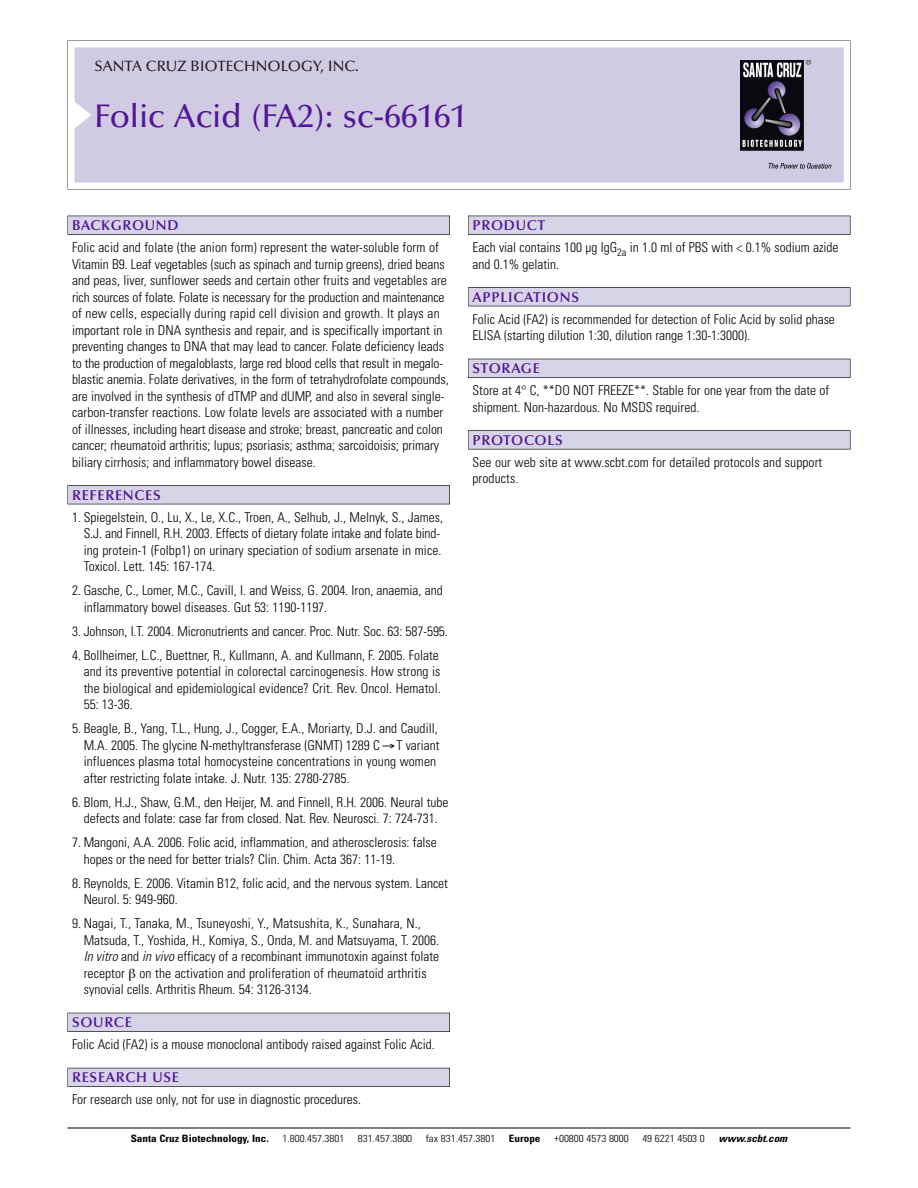
<style>
.page{position:relative;width:918px;height:1188px;background:#fff}
.page>*{position:absolute;margin:0;border:0;box-sizing:border-box;transform-origin:0 0}
.t1{font:500 33px "Optima";color:#511695}
.t2{font:500 15px "Optima";color:#231f20}
.t3{font:600 14.25px "Optima";letter-spacing:.05em;color:#511695}
.t4{font:300 condensed 13.5px/16.5px "Univers";color:#000}
.t5{font:300 condensed 10.2px "Univers";color:#000;scale:1.1 1}
.t6{font:700 condensed 10.2px "Univers";color:#000;scale:1.1 1}
.t7{font:italic 700 condensed 10.2px "Univers";color:#000;scale:1.1 1}
.s1{font-style:italic}
</style>
<div class="page">
<svg style="left:68px;top:40px;width:783px;height:149px"></svg>
<div style="left:74px;top:47px;width:770px;height:135px;background:#d1cae3"></div>
<img style="left:741px;top:60px;width:90px;height:108px">
<div style="left:68px;top:216px;width:382px;height:19px;background:#535256"></div>
<div style="left:68px;top:216px;width:381px;height:18px;background:#d7d4e8"></div>
<div style="left:68px;top:485px;width:382px;height:19px;background:#515155"></div>
<div style="left:68px;top:486px;width:381px;height:18px;background:#d7d4e8"></div>
<div style="left:68px;top:1013px;width:382px;height:19px;background:#515057"></div>
<div style="left:68px;top:1013px;width:381px;height:18px;background:#d7d4e8"></div>
<div style="left:68px;top:1068px;width:382px;height:19px;background:#535259"></div>
<div style="left:68px;top:1068px;width:381px;height:18px;background:#d7d4e8"></div>
<div style="left:468px;top:216px;width:382px;height:19px;background:#535256"></div>
<div style="left:468px;top:216px;width:382px;height:18px;background:#d7d4e8"></div>
<div style="left:468px;top:287px;width:382px;height:19px;background:#515155"></div>
<div style="left:468px;top:288px;width:382px;height:18px;background:#d7d4e8"></div>
<div style="left:468px;top:359px;width:382px;height:19px;background:#515057"></div>
<div style="left:468px;top:359px;width:382px;height:18px;background:#d7d4e8"></div>
<div style="left:468px;top:430px;width:382px;height:19px;background:#575659"></div>
<div style="left:468px;top:431px;width:382px;height:18px;background:#d7d4e8"></div>
<hr style="left:68px;top:1128px;width:782px;height:1px;background:#000">
<p class="t2" style="left:94px;top:60px;width:266px">SANTA CRUZ BIOTECHNOLOGY, INC.</p>
<p class="t1" style="left:94px;top:102px;width:374px">Folic Acid (FA2): sc-66161</p>
<p class="t3" style="left:72px;top:219px;width:108px">BACKGROUND</p>
<p class="t4" style="left:72px;top:240px;width:378px">Folic acid and folate (the anion form) represent the water-soluble form of Vitamin B9. Leaf vegetables (such as spinach and turnip greens), dried beans and peas, liver, sunflower seeds and certain other fruits and vegetables are rich sources of folate. Folate is necessary for the production and maintenance of new cells, especially during rapid cell division and growth. It plays an important role in DNA synthesis and repair, and is specifically important in preventing changes to DNA that may lead to cancer. Folate deficiency leads to the production of megaloblasts, large red blood cells that result in megalo&shy;blastic anemia. Folate derivatives, in the form of tetrahydrofolate compounds, are involved in the synthesis of dTMP and dUMP, and also in several single&shy;carbon-transfer reactions. Low folate levels are associated with a number of illnesses, including heart disease and stroke; breast, pancreatic and colon cancer; rheumatoid arthritis; lupus; psoriasis; asthma; sarcoidoisis; primary biliary cirrhosis; and inflammatory bowel disease.</p>
<p class="t3" style="left:72px;top:489px;width:90px">REFERENCES</p>
<p class="t4" style="left:84px;top:510px;width:361px;text-indent:-12px">1. Spiegelstein, O., Lu, X., Le, X.C., Troen, A., Selhub, J., Melnyk, S., James, S.J. and Finnell, R.H. 2003. Effects of dietary folate intake and folate bind&shy;ing protein-1 (Folbp1) on urinary speciation of sodium arsenate in mice.<br>Toxicol. Lett. 145: 167-174.</p>
<p class="t4" style="left:84px;top:583px;width:361px;text-indent:-12px">2. Gasche, C., Lomer, M.C., Cavill, I. and Weiss, G. 2004. Iron, anaemia, and inflammatory bowel diseases. Gut 53: 1190-1197.</p>
<p class="t4" style="left:72px;top:624px;width:377px">3. Johnson, I.T. 2004. Micronutrients and cancer. Proc. Nutr. Soc. 63: 587-595.</p>
<p class="t4" style="left:84px;top:648px;width:359px;text-indent:-12px">4. Bollheimer, L.C., Buettner, R., Kullmann, A. and Kullmann, F. 2005. Folate and its preventive potential in colorectal carcinogenesis. How strong is the biological and epidemiological evidence? Crit. Rev. Oncol. Hematol.<br>55: 13-36.</p>
<p class="t4" style="left:84px;top:721px;width:357px;text-indent:-12px">5. Beagle, B., Yang, T.L., Hung, J., Cogger, E.A., Moriarty, D.J. and Caudill, M.A. 2005. The glycine N-methyltransferase (GNMT) 1289 C T variant influences plasma total homocysteine concentrations in young women after restricting folate intake. J. Nutr. 135: 2780-2785.</p>
<p class="t4" style="left:72px;top:795px;width:378px;text-align:center">6. Blom, H.J., Shaw, G.M., den Heijer, M. and Finnell, R.H. 2006. Neural tube defects and folate: case far from closed. Nat. Rev. Neurosci. 7: 724-731.</p>
<p class="t4" style="left:84px;top:835px;width:355px;text-indent:-12px">7. Mangoni, A.A. 2006. Folic acid, inflammation, and atherosclerosis: false hopes or the need for better trials? Clin. Chim. Acta 367: 11-19.</p>
<p class="t4" style="left:84px;top:876px;width:366px;text-indent:-12px">8. Reynolds, E. 2006. Vitamin B12, folic acid, and the nervous system. Lancet<br>Neurol. 5: 949-960.</p>
<p class="t4" style="left:84px;top:916px;width:357px;text-indent:-12px">9. Nagai, T., Tanaka, M., Tsuneyoshi, Y., Matsushita, K., Sunahara, N., Matsuda, T., Yoshida, H., Komiya, S., Onda, M. and Matsuyama, T. 2006.<br><span class="s1">In vitro</span> and <span class="s1">in vivo</span> efficacy of a recombinant immunotoxin against folate receptor on the activation and proliferation of rheumatoid arthritis synovial cells. Arthritis Rheum. 54: 3126-3134.</p>
<p class="t3" style="left:72px;top:1016px;width:61px">SOURCE</p>
<p class="t4" style="left:72px;top:1038px;width:364px">Folic Acid (FA2) is a mouse monoclonal antibody raised against Folic Acid.</p>
<p class="t3" style="left:72px;top:1071px;width:109px">RESEARCH USE</p>
<p class="t4" style="left:72px;top:1093px;width:291px">For research use only, not for use in diagnostic procedures.</p>
<p class="t3" style="left:473px;top:219px;width:74px">PRODUCT</p>
<p class="t4" style="left:473px;top:240px;width:368px">Each vial contains 100 µg IgG<sub>2a</sub> in 1.0 ml of PBS with &lt; 0.1% sodium azide and 0.1% gelatin.</p>
<p class="t3" style="left:473px;top:291px;width:108px">APPLICATIONS</p>
<p class="t4" style="left:473px;top:312px;width:364px">Folic Acid (FA2) is recommended for detection of Folic Acid by solid phase<br>ELISA (starting dilution 1:30, dilution range 1:30-1:3000).</p>
<p class="t3" style="left:473px;top:362px;width:69px">STORAGE</p>
<p class="t4" style="left:473px;top:384px;width:358px">Store at 4° C, **DO NOT FREEZE**. Stable for one year from the date of shipment. Non-hazardous. No MSDS required.</p>
<p class="t3" style="left:473px;top:434px;width:92px">PROTOCOLS</p>
<p class="t4" style="left:473px;top:455px;width:351px">See our web site at www.scbt.com for detailed protocols and support products.</p>
<p class="t6" style="left:131px;top:1135px;width:127px">Santa Cruz Biotechnology, Inc.</p>
<p class="t5" style="left:282px;top:1135px;width:58px">1.800.457.3801</p>
<p class="t5" style="left:358px;top:1135px;width:51px">831.457.3800</p>
<p class="t5" style="left:426px;top:1135px;width:65px">fax 831.457.3801</p>
<p class="t6" style="left:509px;top:1135px;width:30px">Europe</p>
<p class="t5" style="left:554px;top:1135px;width:69px">+00800 4573 8000</p>
<p class="t5" style="left:642px;top:1135px;width:58px">49 6221 4503 0</p>
<p class="t7" style="left:719px;top:1135px;width:66px">www.scbt.com</p>
</div>
